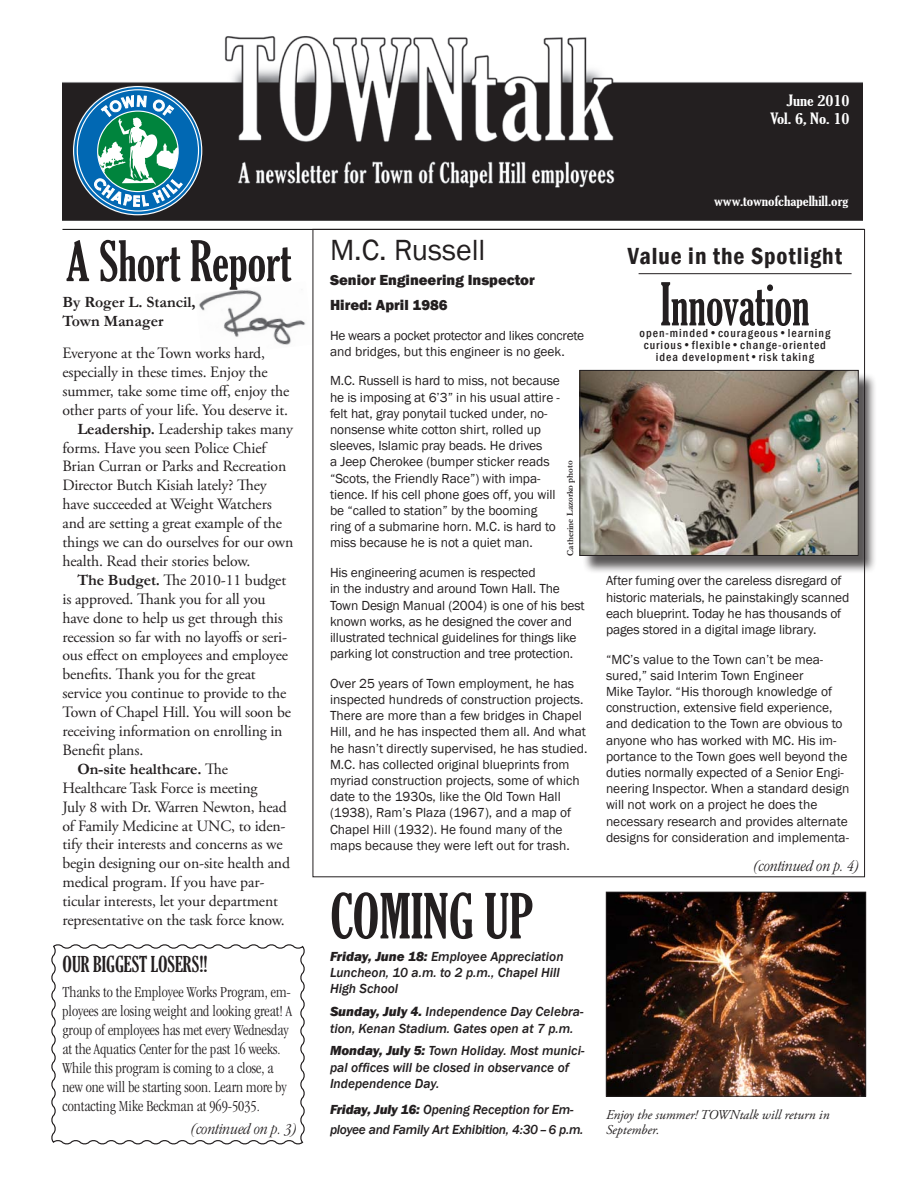
<style>
.page{position:relative;width:918px;height:1188px;background:#fff}
.page>*{position:absolute;margin:0;border:0;box-sizing:border-box;transform-origin:0 0}
.t1{font:extra-condensed 60px "Gloucester";color:#231f20}
.t2{font:extra-condensed 57px "Gloucester";color:#231f20;scale:.9 1}
.t3{font:extra-condensed 54px "Gloucester";color:#231f20}
.Spotlight_Name{font:30px "Franklin Gothic";color:#231f20}
.t4{font:600 condensed 24px "Franklin Gothic";letter-spacing:.04em;color:#231f20}
.Subhead_1{font:extra-condensed 21px "Gloucester";color:#231f20}
.t5{font:15.75px/18.9px "Adobe Garamond Pro";letter-spacing:-.01em;color:#231f20}
.t6{font:300 condensed 15.75px/18.9px "Garamond";color:#231f20}
.List{font:italic 300 condensed 15.75px "Garamond";color:#231f20}
.t7{font:700 15.75px/18.9px "Garamond";color:#231f20}
.Spotlight_Position{font:800 15px "Franklin Gothic";color:#231f20}
.t8{font:extra-condensed 15px/18px "Gloucester";color:#fff;text-align:right;scale:1.39 1}
.Spotlight{font:13.5px/16.2px "Franklin Gothic";letter-spacing:-.005em;color:#231f20}
.Coming_up{font:italic 500 13.5px/16.2px "Franklin Gothic";color:#231f20}
.Coming_up-2{font:italic 500 13.5px/19.5px "Franklin Gothic";letter-spacing:-.02em;color:#231f20}
.t9{font:italic 13.5px/15px "Adobe Garamond Pro";color:#231f20}
.t10{font:extra-condensed 13.5px "Gloucester";color:#fff;scale:1.39 1}
.t11{font:500 condensed 12px/12px "Franklin Gothic";letter-spacing:.08em;color:#231f20;text-align:center}
.t12{font:700 9px "Garamond";letter-spacing:-.01em;color:#231f20}
.s1{font-family:"Garamond";font-weight:700}
.s2{font-weight:800}
</style>
<div class="page">
<img style="left:62px;top:36px;width:801px;height:184px">
<img style="left:199px;top:281px;width:114px;height:76px">
<hr style="left:62px;top:229px;width:802px;height:1px;background:#000">
<hr style="left:639px;top:273px;width:213px;height:1px;background:#231f20">
<div style="left:582px;top:372px;width:295px;height:202px;background:#231f20;opacity:.75"></div>
<img style="left:582px;top:372px;width:274px;height:182px">
<div style="left:580px;top:370px;width:278px;height:186px;border:1px solid #231f20"></div>
<svg style="left:51px;top:944px;width:254px;height:201px"></svg>
<img style="left:608px;top:894px;width:256px;height:201px">
<div style="left:606px;top:892px;width:260px;height:205px;border:1px solid #231f20"></div>
<svg style="left:74px;top:87px;width:128px;height:128px"></svg>
<div style="left:77px;top:90px;width:122px;height:121px;background:#0168b3;border-radius:50%"></div>
<svg style="left:94px;top:95px;width:88px;height:112px"></svg>
<p class="t3" style="left:66px;top:230px;width:227px">A Short Report</p>
<p class="t7" style="left:62px;top:292px;width:135px">By Roger L. Stancil,<br>Town Manager</p>
<p class="t5" style="left:62px;top:344px;width:228px">Everyone at the Town works hard, especially in these times. Enjoy the summer, take some time off, enjoy the other parts of your life. You deserve it.</p>
<p class="t5" style="left:62px;top:420px;width:232px;text-indent:15px"><span class="s1">Leadership.</span> Leadership takes many forms. Have you seen Police Chief Brian Curran or Parks and Recreation Director Butch Kisiah lately? They have succeeded at Weight Watchers and are setting a great example of the things we can do ourselves for our own health. Read their stories below.</p>
<p class="t5" style="left:62px;top:571px;width:230px;text-indent:15px"><span class="s1">The Budget.</span> The 2010-11 budget is approved. Thank you for all you have done to help us get through this recession so far with no layoffs or seri&shy;ous effect on employees and employee benefits. Thank you for the great service you continue to provide to the Town of Chapel Hill. You will soon be receiving information on enrolling in Benefit plans.</p>
<p class="t5" style="left:62px;top:760px;width:229px;text-indent:15px"><span class="s1">On-site healthcare.</span> The Healthcare Task Force is meeting<br>July 8 with Dr. Warren Newton, head of Family Medicine at UNC, to iden&shy;tify their interests and concerns as we begin designing our on-site health and medical program. If you have par&shy;ticular interests, let your department representative on the task force know.</p>
<p class="Subhead_1" style="left:63px;top:952px;width:146px">OUR BIGGEST LOSERS!!</p>
<p class="t6" style="left:63px;top:983px;width:231px">Thanks to the Employee Works Program, em&shy;ployees are losing weight and looking great! A group of employees has met every Wednesday at the Aquatics Center for the past 16 weeks.<br>While this program is coming to a close, a new one will be starting soon. Learn more by contacting Mike Beckman at 969-5035.</p>
<p class="List" style="left:191px;top:1121px;width:107px">(continued on p. 3)</p>
<p class="t8" style="left:770px;top:92px;width:59px">June 2010<br>Vol. 6, No. 10</p>
<p class="Spotlight_Name" style="left:330px;top:232px;width:157px">M.C. Russell</p>
<p class="Spotlight_Position" style="left:330px;top:270px;width:206px">Senior Engineering Inspector</p>
<p class="Spotlight_Position" style="left:330px;top:295px;width:119px">Hired: April 1986</p>
<p class="Spotlight" style="left:330px;top:327px;width:256px">He wears a pocket protector and likes concrete and bridges, but this engineer is no geek.</p>
<p class="Spotlight" style="left:330px;top:373px;width:231px">M.C. Russell is hard to miss, not because he is imposing at 6’3” in his usual attire - felt hat, gray ponytail tucked under, no&shy;nonsense white cotton shirt, rolled up sleeves, Islamic pray beads. He drives<br>a Jeep Cherokee (bumper sticker reads “Scots, the Friendly Race”) with impa&shy;tience. If his cell phone goes off, you will be “called to station” by the booming ring of a submarine horn. M.C. is hard to miss because he is not a quiet man.</p>
<p class="Spotlight" style="left:330px;top:565px;width:256px">His engineering acumen is respected<br>in the industry and around Town Hall. The Town Design Manual (2004) is one of his best known works, as he designed the cover and illustrated technical guidelines for things like parking lot construction and tree protection.</p>
<p class="Spotlight" style="left:330px;top:676px;width:259px">Over 25 years of Town employment, he has inspected hundreds of construction projects.<br>There are more than a few bridges in Chapel Hill, and he has inspected them all. And what he hasn’t directly supervised, he has studied.<br>M.C. has collected original blueprints from myriad construction projects, some of which date to the 1930s, like the Old Town Hall (1938), Ram’s Plaza (1967), and a map of Chapel Hill (1932). He found many of the maps because they were left out for trash.</p>
<p class="t12" style="left:564px;top:556px;width:97px;rotate:-90deg">Catherine Lazorko photo</p>
<p class="t1" style="left:330px;top:882px;width:205px">COMING UP</p>
<p class="Coming_up" style="left:330px;top:949px;width:235px"><span class="s2">Friday, June 18:</span> Employee Appreciation<br>Luncheon, 10 a.m. to 2 p.m., Chapel Hill<br>High School</p>
<p class="Coming_up" style="left:330px;top:1004px;width:255px"><span class="s2">Sunday, July 4.</span> Independence Day Celebra&shy;tion, Kenan Stadium. Gates open at 7 p.m.</p>
<p class="Coming_up" style="left:330px;top:1043px;width:256px"><span class="s2">Monday, July 5:</span> Town Holiday. Most munici&shy;pal offices will be closed in observance of<br>Independence Day.</p>
<p class="Coming_up-2" style="left:330px;top:1100px;width:255px"><span class="s2">Friday, July 16:</span> Opening Reception for Em&shy;ployee and Family Art Exhibition, 4:30–6 p.m.</p>
<p class="t10" style="left:714px;top:193px;width:98px">www.townofchapelhill.org</p>
<p class="t4" style="left:628px;top:240px;width:216px">Value in the Spotlight</p>
<p class="t2" style="left:660px;top:272px;width:167px">Innovation</p>
<p class="t11" style="left:640px;top:327px;width:192px">open-minded•courageous•learning curious•flexible•change-oriented idea development•risk taking</p>
<p class="Spotlight" style="left:606px;top:573px;width:245px">After fuming over the careless disregard of historic materials, he painstakingly scanned each blueprint. Today he has thousands of pages stored in a digital image library.</p>
<p class="Spotlight" style="left:606px;top:651px;width:245px">“MC’s value to the Town can’t be mea&shy;sured,” said Interim Town Engineer<br>Mike Taylor. “His thorough knowledge of construction, extensive field experience, and dedication to the Town are obvious to anyone who has worked with MC. His im&shy;portance to the Town goes well beyond the duties normally expected of a Senior Engi&shy;neering Inspector. When a standard design will not work on a project he does the necessary research and provides alternate designs for consideration and implementa-</p>
<p class="List" style="left:754px;top:857px;width:107px">(continued on p. 4)</p>
<p class="t9" style="left:606px;top:1108px;width:225px">Enjoy the summer! TOWNtalk will return in<br>September.</p>
</div>
